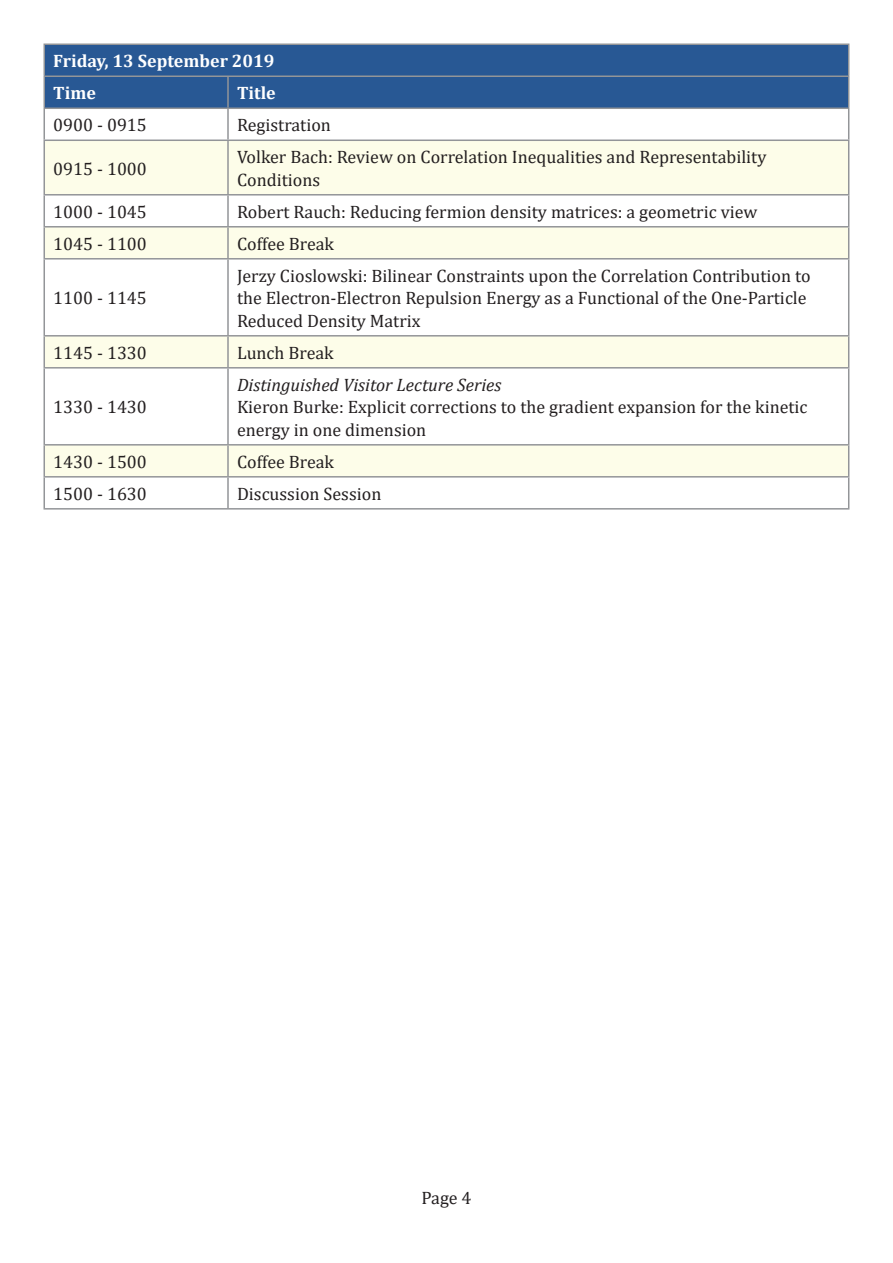
<style>
.page{position:relative;width:893px;height:1263px;background:#fff}
.page>*{position:absolute;margin:0;border:0;box-sizing:border-box;transform-origin:0 0}
.Body_Row{font:18px/22.5px "Cambria";color:#231f20}
.Body_Row-2{font:italic 18px "Cambria";color:#231f20}
.Header_Row{font:700 18px "Cambria";color:#fff}
</style>
<div class="page">
<div style="left:45px;top:45px;width:803px;height:63px;background:#285894"></div>
<svg style="left:45px;top:141px;width:803px;height:335px"></svg>
<hr style="left:44px;top:44px;width:184px;height:1px;background:#939598">
<hr style="left:44px;top:45px;width:1px;height:31px;background:#939598">
<hr style="left:228px;top:44px;width:621px;height:1px;background:#939598">
<hr style="left:848px;top:45px;width:1px;height:31px;background:#939598">
<hr style="left:44px;top:76px;width:184px;height:1px;background:#939598">
<hr style="left:44px;top:77px;width:1px;height:31px;background:#939598">
<hr style="left:228px;top:76px;width:621px;height:1px;background:#939598">
<hr style="left:227px;top:77px;width:2px;height:31px;background:#939598">
<hr style="left:848px;top:77px;width:1px;height:31px;background:#939598">
<hr style="left:44px;top:108px;width:184px;height:1px;background:#939598">
<hr style="left:228px;top:108px;width:621px;height:1px;background:#939598">
<hr style="left:848px;top:109px;width:1px;height:31px;background:#939598">
<hr style="left:228px;top:140px;width:621px;height:1px;background:#939598">
<hr style="left:848px;top:141px;width:1px;height:53px;background:#939598">
<hr style="left:228px;top:194px;width:621px;height:2px;background:#939598">
<hr style="left:848px;top:196px;width:1px;height:30px;background:#939598">
<hr style="left:228px;top:226px;width:621px;height:2px;background:#939598">
<hr style="left:848px;top:228px;width:1px;height:30px;background:#939598">
<hr style="left:228px;top:258px;width:621px;height:2px;background:#939598">
<hr style="left:848px;top:260px;width:1px;height:75px;background:#939598">
<hr style="left:228px;top:335px;width:621px;height:2px;background:#939598">
<hr style="left:848px;top:337px;width:1px;height:30px;background:#939598">
<hr style="left:228px;top:367px;width:621px;height:2px;background:#939598">
<hr style="left:848px;top:369px;width:1px;height:75px;background:#939598">
<hr style="left:228px;top:444px;width:621px;height:2px;background:#939598">
<hr style="left:848px;top:446px;width:1px;height:30px;background:#939598">
<hr style="left:228px;top:476px;width:621px;height:2px;background:#939598">
<hr style="left:848px;top:478px;width:1px;height:30px;background:#939598">
<hr style="left:228px;top:508px;width:621px;height:2px;background:#939598">
<hr style="left:44px;top:109px;width:1px;height:31px;background:#939598">
<hr style="left:227px;top:109px;width:2px;height:31px;background:#939598">
<hr style="left:44px;top:140px;width:184px;height:1px;background:#939598">
<hr style="left:44px;top:141px;width:1px;height:53px;background:#939598">
<hr style="left:227px;top:141px;width:2px;height:53px;background:#939598">
<hr style="left:44px;top:194px;width:184px;height:2px;background:#939598">
<hr style="left:44px;top:196px;width:1px;height:30px;background:#939598">
<hr style="left:227px;top:196px;width:2px;height:30px;background:#939598">
<hr style="left:44px;top:226px;width:184px;height:2px;background:#939598">
<hr style="left:44px;top:228px;width:1px;height:30px;background:#939598">
<hr style="left:227px;top:228px;width:2px;height:30px;background:#939598">
<hr style="left:44px;top:258px;width:184px;height:2px;background:#939598">
<hr style="left:44px;top:260px;width:1px;height:75px;background:#939598">
<hr style="left:227px;top:260px;width:2px;height:75px;background:#939598">
<hr style="left:44px;top:335px;width:184px;height:2px;background:#939598">
<hr style="left:44px;top:337px;width:1px;height:30px;background:#939598">
<hr style="left:227px;top:337px;width:2px;height:30px;background:#939598">
<hr style="left:44px;top:367px;width:184px;height:2px;background:#939598">
<hr style="left:44px;top:369px;width:1px;height:75px;background:#939598">
<hr style="left:227px;top:369px;width:2px;height:75px;background:#939598">
<hr style="left:44px;top:444px;width:184px;height:2px;background:#939598">
<hr style="left:44px;top:446px;width:1px;height:30px;background:#939598">
<hr style="left:227px;top:446px;width:2px;height:30px;background:#939598">
<hr style="left:44px;top:476px;width:184px;height:2px;background:#939598">
<hr style="left:44px;top:478px;width:1px;height:30px;background:#939598">
<hr style="left:227px;top:478px;width:2px;height:30px;background:#939598">
<hr style="left:44px;top:508px;width:184px;height:2px;background:#939598">
<p class="Header_Row" style="left:53px;top:48px;width:223px">Friday, 13 September 2019</p>
<p class="Header_Row" style="left:53px;top:80px;width:44px">Time</p>
<p class="Header_Row" style="left:237px;top:80px;width:40px">Title</p>
<p class="Body_Row" style="left:53px;top:114px;width:95px">0900 - 0915</p>
<p class="Body_Row" style="left:237px;top:114px;width:95px">Registration</p>
<p class="Body_Row" style="left:53px;top:157px;width:95px">0915 - 1000</p>
<p class="Body_Row" style="left:237px;top:146px;width:531px">Volker Bach: Review on Correlation Inequalities and Representability<br>Conditions</p>
<p class="Body_Row" style="left:53px;top:200px;width:95px">1000 - 1045</p>
<p class="Body_Row" style="left:237px;top:200px;width:522px">Robert Rauch: Reducing fermion density matrices: a geometric view</p>
<p class="Body_Row" style="left:53px;top:232px;width:95px">1045 - 1100</p>
<p class="Body_Row" style="left:237px;top:232px;width:99px">Coffee Break</p>
<p class="Body_Row" style="left:53px;top:287px;width:95px">1100 - 1145</p>
<p class="Body_Row" style="left:237px;top:264px;width:575px">Jerzy Cioslowski: Bilinear Constraints upon the Correlation Contribution to the Electron-Electron Repulsion Energy as a Functional of the One-Particle<br>Reduced Density Matrix</p>
<p class="Body_Row" style="left:53px;top:341px;width:95px">1145 - 1330</p>
<p class="Body_Row" style="left:237px;top:341px;width:98px">Lunch Break</p>
<p class="Body_Row" style="left:53px;top:396px;width:95px">1330 - 1430</p>
<p class="Body_Row-2" style="left:237px;top:372px;width:266px">Distinguished Visitor Lecture Series</p>
<p class="Body_Row" style="left:237px;top:396px;width:572px">Kieron Burke: Explicit corrections to the gradient expansion for the kinetic energy in one dimension</p>
<p class="Body_Row" style="left:53px;top:450px;width:95px">1430 - 1500</p>
<p class="Body_Row" style="left:237px;top:450px;width:99px">Coffee Break</p>
<p class="Body_Row" style="left:53px;top:482px;width:95px">1500 - 1630</p>
<p class="Body_Row" style="left:237px;top:482px;width:146px">Discussion Session</p>
<p class="Body_Row" style="left:421px;top:1186px;width:52px">Page 4</p>
</div>
